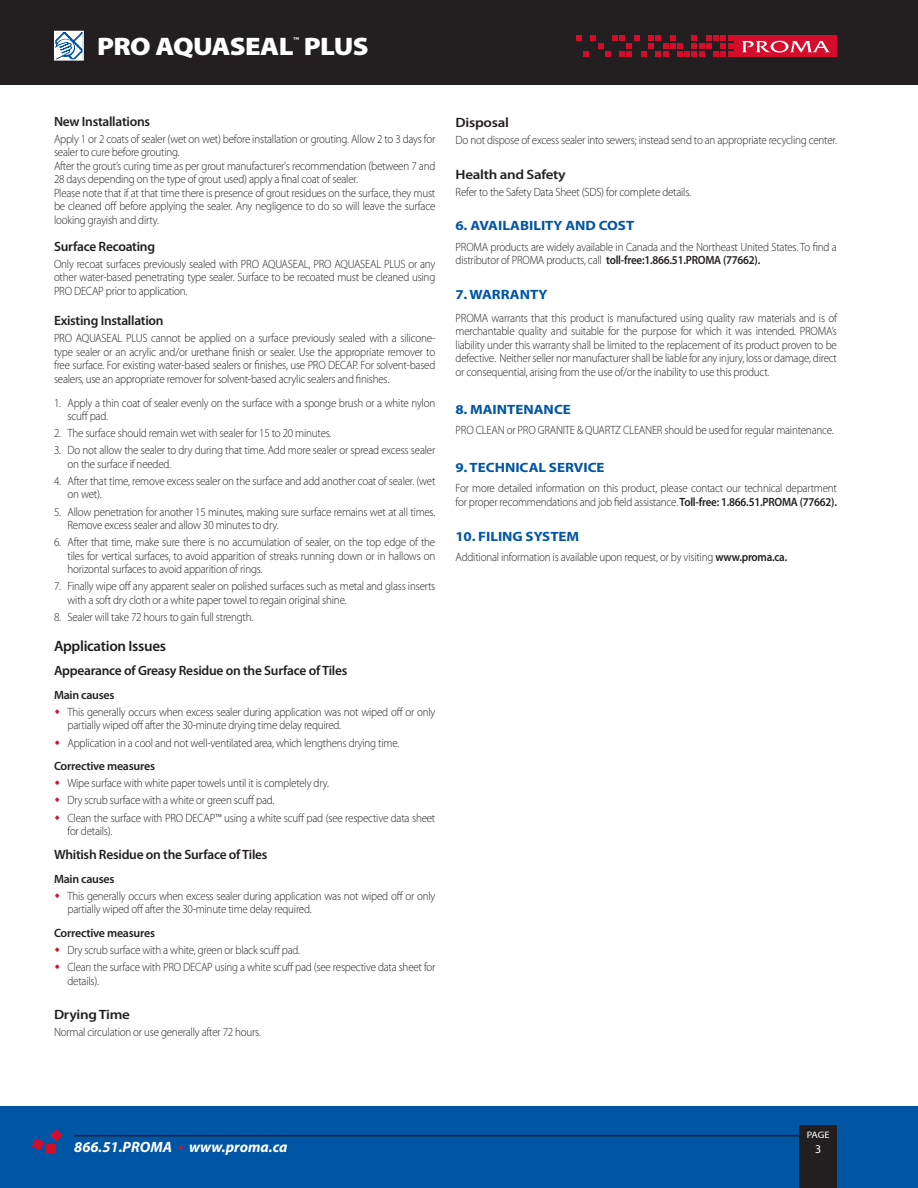
<style>
.page{position:relative;width:918px;height:1188px;background:#fff}
.page>*{position:absolute;margin:0;border:0;box-sizing:border-box;transform-origin:0 0}
.Product_Name{font:900 25.35px "Myriad Pro";letter-spacing:-.02em;color:#fff;scale:1.11 1}
.t1{font:italic 700 15px "Myriad Pro";color:#fff}
.Body_Bullet{font:600 15px "Myriad Pro";letter-spacing:-.02em;color:#231f20}
.Body_Bullet-2{font:600 13.5px "Myriad Pro";letter-spacing:-.02em;color:#231f20}
.t2{font:700 13.5px "Myriad Pro";color:#0155a5;scale:1.11 1}
.Long_Description{font:600 13.5px "Myriad Pro";letter-spacing:-.02em;color:#231f20}
.Subtitle{font:600 13.5px "Myriad Pro";letter-spacing:-.02em;color:#231f20;scale:1.11 1}
.Long_Description-2{font:300 12px/13.5px "Myriad Pro";letter-spacing:-.02em;color:#231f20;scale:.92 1}
.Body_Bullet-3{font:300 12px/13.5px "Myriad Pro";letter-spacing:-.02em;color:#231f20;scale:.92 1}
.Paragraph_Space{font:300 12px "Myriad Pro";letter-spacing:-.02em;color:#231f20;scale:.92 1}
.Body_Bullet-4{font:600 12px "Myriad Pro";letter-spacing:-.02em;color:#231f20}
.t3{font:12px "Myriad Pro";color:#fff}
.t4{font:9.45px "Myriad Pro";color:#fff;scale:1.11 1}
.Product_Name-2{font:600 8.4px "Myriad Pro";color:#fff;scale:1.11 1}
.s1{font-weight:600}
</style>
<div class="page">
<div style="left:0;top:0;width:918px;height:84px;background:#231f20"></div>
<div style="left:0;top:1107px;width:918px;height:81px;background:#0155a5"></div>
<div style="left:799px;top:1125px;width:38px;height:63px;background:#231f20"></div>
<hr style="left:74px;top:1135px;width:725px;height:1px;background:#231f20">
<div style="left:735px;top:35px;width:102px;height:22px;background:#d30d2b"></div>
<svg style="left:576px;top:35px;width:157px;height:22px"></svg>
<svg style="left:742px;top:41px;width:88px;height:12px"></svg>
<div style="left:46px;top:1145px;width:9px;height:9px;background:#d30d2b"></div>
<svg style="left:50px;top:1129px;width:13px;height:13px"></svg>
<svg style="left:32px;top:1138px;width:12px;height:12px"></svg>
<svg style="left:56px;top:33px;width:26px;height:26px"></svg>
<div style="left:54px;top:31px;width:30px;height:30px;border:1px solid #fff"></div>
<p class="Product_Name-2" style="left:293px;top:35px;width:7px">™</p>
<p class="Product_Name" style="left:97px;top:30px;width:246px">PRO AQUASEAL PLUS</p>
<p class="Long_Description" style="left:54px;top:113px;width:98px">New Installations</p>
<p class="Long_Description-2" style="left:54px;top:132px;width:416px">Apply 1 or 2 coats of sealer (wet on wet) before installation or grouting. Allow 2 to 3 days for sealer to cure before grouting.</p>
<p class="Long_Description-2" style="left:54px;top:159px;width:416px">After the grout’s curing time as per grout manufacturer's recommendation (between 7 and<br>28 days depending on the type of grout used) apply a final coat of sealer.</p>
<p class="Long_Description-2" style="left:54px;top:186px;width:416px;text-align:justify">Please note that if at that time there is presence of grout residues on the surface, they must be cleaned off before applying the sealer. Any negligence to do so will leave the surface looking grayish and dirty.</p>
<p class="Long_Description" style="left:54px;top:238px;width:103px">Surface Recoating</p>
<p class="Long_Description-2" style="left:54px;top:257px;width:416px;text-align:justify">Only recoat surfaces previously sealed with PRO AQUASEAL, PRO AQUASEAL PLUS or any other water-based penetrating type sealer. Surface to be recoated must be cleaned using PRO DECAP prior to application.</p>
<p class="Long_Description" style="left:54px;top:312px;width:111px">Existing Installation</p>
<p class="Long_Description-2" style="left:54px;top:332px;width:416px;text-align:justify">PRO AQUASEAL PLUS cannot be applied on a surface previously sealed with a silicone&shy;type sealer or an acrylic and/or urethane finish or sealer. Use the appropriate remover to free surface. For existing water-based sealers or finishes, use PRO DECAP. For solvent-based sealers, use an appropriate remover for solvent-based acrylic sealers and finishes.</p>
<p class="Body_Bullet-3" style="left:68px;top:396px;width:401px;text-indent:-14px">1. Apply a thin coat of sealer evenly on the surface with a sponge brush or a white nylon scuff pad.</p>
<p class="Body_Bullet-3" style="left:54px;top:426px;width:303px">2. The surface should remain wet with sealer for 15 to 20 minutes.</p>
<p class="Body_Bullet-3" style="left:68px;top:444px;width:401px;text-indent:-14px">3. Do not allow the sealer to dry during that time. Add more sealer or spread excess sealer on the surface if needed.</p>
<p class="Body_Bullet-3" style="left:68px;top:474px;width:401px;text-indent:-14px">4. After that time, remove excess sealer on the surface and add another coat of sealer. (wet on wet).</p>
<p class="Body_Bullet-3" style="left:68px;top:505px;width:401px;text-indent:-14px">5. Allow penetration for another 15 minutes, making sure surface remains wet at all times.<br>Remove excess sealer and allow 30 minutes to dry.</p>
<p class="Body_Bullet-3" style="left:68px;top:535px;width:401px;text-align:justify;text-indent:-14px">6. After that time, make sure there is no accumulation of sealer, on the top edge of the tiles for vertical surfaces, to avoid apparition of streaks running down or in hallows on horizontal surfaces to avoid apparition of rings.</p>
<p class="Body_Bullet-3" style="left:68px;top:579px;width:401px;text-indent:-14px">7. Finally wipe off any apparent sealer on polished surfaces such as metal and glass inserts with a soft dry cloth or a white paper towel to regain original shine.</p>
<p class="Body_Bullet-3" style="left:54px;top:610px;width:218px">8. Sealer will take 72 hours to gain full strength.</p>
<p class="Body_Bullet" style="left:54px;top:637px;width:114px">Application Issues</p>
<p class="Body_Bullet-2" style="left:54px;top:662px;width:295px">Appearance of Greasy Residue on the Surface of Tiles</p>
<p class="Body_Bullet-4" style="left:54px;top:687px;width:62px">Main causes</p>
<p class="Body_Bullet-3" style="left:67px;top:705px;width:401px">This generally occurs when excess sealer during application was not wiped off or only partially wiped off after the 30-minute drying time delay required.</p>
<p class="Body_Bullet-3" style="left:67px;top:736px;width:362px">Application in a cool and not well-ventilated area, which lengthens drying time.</p>
<p class="Body_Bullet-4" style="left:54px;top:759px;width:103px">Corrective measures</p>
<p class="Body_Bullet-3" style="left:67px;top:777px;width:286px">Wipe surface with white paper towels until it is completely dry.</p>
<p class="Body_Bullet-3" style="left:67px;top:794px;width:226px">Dry scrub surface with a white or green scuff pad.</p>
<p class="Body_Bullet-3" style="left:67px;top:811px;width:401px">Clean the surface with PRO DECAP™ using a white scuff pad (see respective data sheet for details).</p>
<p class="Body_Bullet-2" style="left:54px;top:846px;width:215px">Whitish Residue on the Surface of Tiles</p>
<p class="Body_Bullet-4" style="left:54px;top:871px;width:62px">Main causes</p>
<p class="Body_Bullet-3" style="left:67px;top:889px;width:401px">This generally occurs when excess sealer during application was not wiped off or only partially wiped off after the 30-minute time delay required.</p>
<p class="Body_Bullet-4" style="left:54px;top:925px;width:103px">Corrective measures</p>
<p class="Body_Bullet-3" style="left:67px;top:943px;width:254px">Dry scrub surface with a white, green or black scuff pad.</p>
<p class="Body_Bullet-3" style="left:67px;top:960px;width:401px">Clean the surface with PRO DECAP using a white scuff pad (see respective data sheet for details).</p>
<p class="Subtitle" style="left:54px;top:1006px;width:70px">Drying Time</p>
<p class="Long_Description-2" style="left:54px;top:1026px;width:227px">Normal circulation or use generally after 72 hours.</p>
<p class="Subtitle" style="left:456px;top:114px;width:49px">Disposal</p>
<p class="Long_Description-2" style="left:456px;top:133px;width:416px">Do not dispose of excess sealer into sewers; instead send to an appropriate recycling center.</p>
<p class="Subtitle" style="left:456px;top:166px;width:101px">Health and Safety</p>
<p class="Long_Description-2" style="left:456px;top:185px;width:257px">Refer to the Safety Data Sheet (SDS) for complete details.</p>
<p class="t2" style="left:456px;top:217px;width:162px">6. AVAILABILITY AND COST</p>
<p class="Long_Description-2" style="left:456px;top:240px;width:416px">PROMA products are widely available in Canada and the Northeast United States. To find a distributor of PROMA products, call <span class="s1">toll-free:1.866.51.PROMA (77662).</span></p>
<p class="t2" style="left:456px;top:286px;width:84px">7. WARRANTY</p>
<p class="Long_Description-2" style="left:456px;top:311px;width:416px;text-align:justify">PROMA warrants that this product is manufactured using quality raw materials and is of merchantable quality and suitable for the purpose for which it was intended. PROMA’s liability under this warranty shall be limited to the replacement of its product proven to be defective. Neither seller nor manufacturer shall be liable for any injury, loss or damage, direct or consequential, arising from the use of/or the inability to use this product.</p>
<p class="t2" style="left:456px;top:401px;width:105px">8. MAINTENANCE</p>
<p class="Paragraph_Space" style="left:456px;top:423px;width:413px">PRO CLEAN or PRO GRANITE &amp; QUARTZ CLEANER should be used for regular maintenance.</p>
<p class="t2" style="left:456px;top:459px;width:136px">9. TECHNICAL SERVICE</p>
<p class="Long_Description-2" style="left:456px;top:481px;width:416px">For more detailed information on this product, please contact our technical department for proper recommendations and job field assistance. <span class="s1">Toll-free: 1.866.51.PROMA (77662).</span></p>
<p class="t2" style="left:456px;top:527px;width:113px">10. FILING SYSTEM</p>
<p class="Long_Description-2" style="left:456px;top:550px;width:362px">Additional information is available upon request, or by visiting <span class="s1">www.proma.ca.</span></p>
<p class="t1" style="left:74px;top:1137px;width:215px">866.51.PROMA www.proma.ca</p>
<p class="t4" style="left:807px;top:1129px;width:22px">PAGE</p>
<p class="t3" style="left:815px;top:1141px;width:8px">3</p>
</div>
